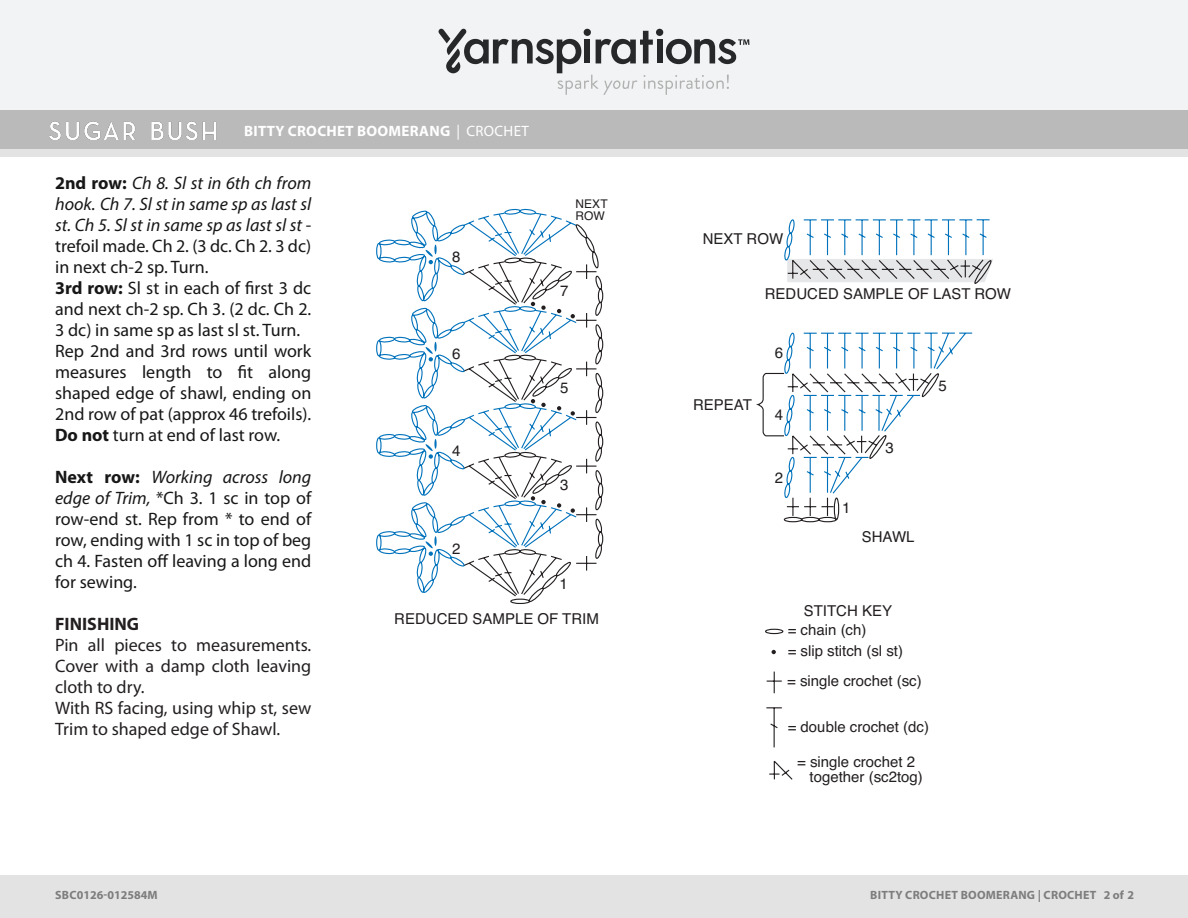
<style>
.page{position:relative;width:1188px;height:918px;background:#fff}
.page>*{position:absolute;margin:0;border:0;box-sizing:border-box;transform-origin:0 0}
.t1{font:18px/21px "Myriad Pro";color:#171717;text-align:justify}
.t2{font:italic 18px/21px "Myriad Pro";color:#171717;text-align:justify}
.Normal__Web{font:18px/21px "Myriad Pro";color:#231f20;text-align:justify}
.t3{font:700 18px "Myriad Pro";color:#231f20}
.t4{font:15px/20.1px "Helvetica";color:#231f20}
.Pattern_Title{font:700 15px "Myriad Pro";letter-spacing:.02em;color:#fff}
.t5{font:700 12px "Myriad Pro";letter-spacing:.02em;color:#7d7d7d}
.t6{font:700 12px "Myriad Pro";color:#7d7d7d}
.t7{font:12px/12px "Helvetica";color:#231f20}
.s1{font-weight:400}
.s2{font-weight:700;font-style:normal}
.s3{font-style:normal}
.s4{font-weight:700}
.s5{font-style:italic}
</style>
<div class="page">
<div style="left:0;top:875px;width:1188px;height:43px;background:#e4e3e3"></div>
<div style="left:0;top:149px;width:1188px;height:9px;background:#e4e3e3"></div>
<div style="left:0;top:0;width:1188px;height:111px;background:#f2f3f4"></div>
<div style="left:0;top:111px;width:1188px;height:38px;background:#bbbaba"></div>
<svg style="left:438px;top:29px;width:311px;height:66px"></svg>
<svg style="left:784px;top:219px;width:206px;height:39px"></svg>
<svg style="left:757px;top:258px;width:236px;height:265px"></svg>
<svg style="left:376px;top:208px;width:228px;height:396px"></svg>
<div style="left:765px;top:629px;width:18px;height:5px;border:1px solid #231f20;border-radius:50%"></div>
<svg style="left:772px;top:650px;width:4px;height:4px"></svg>
<svg style="left:766px;top:671px;width:16px;height:77px"></svg>
<svg style="left:769px;top:760px;width:24px;height:20px"></svg>
<img style="left:50px;top:121px;width:166px;height:18px">
<p class="Pattern_Title" style="left:244px;top:121px;width:286px">BITTY CROCHET BOOMERANG <span class="s1">| CROCHET</span></p>
<p class="t2" style="left:55px;top:172px;width:258px"><span class="s2">2nd row:</span> Ch 8. Sl st in 6th ch from hook. Ch 7. Sl st in same sp as last sl st. Ch 5. Sl st in same sp as last sl st <span class="s3">- trefoil made. Ch 2. (3 dc. Ch 2. 3 dc) in next ch-2 sp. Turn.</span></p>
<p class="t1" style="left:55px;top:277px;width:258px"><span class="s4">3rd row:</span> Sl st in each of first 3 dc and next ch-2 sp. Ch 3. (2 dc. Ch 2.<br>3 dc) in same sp as last sl st. Turn.</p>
<p class="t1" style="left:55px;top:340px;width:258px">Rep 2nd and 3rd rows until work measures length to fit along shaped edge of shawl, ending on 2nd row of pat (approx 46 trefoils).<br><span class="s4">Do not</span> turn at end of last row.</p>
<p class="t1" style="left:55px;top:466px;width:258px"><span class="s4">Next row:</span> <span class="s5">Working across long edge of Trim,</span> *Ch 3. 1 sc in top of row-end st. Rep from * to end of row, ending with 1 sc in top of beg ch 4. Fasten off leaving a long end for sewing.</p>
<p class="t3" style="left:55px;top:612px;width:86px">FINISHING</p>
<p class="Normal__Web" style="left:55px;top:634px;width:258px">Pin all pieces to measurements.<br>Cover with a damp cloth leaving cloth to dry.</p>
<p class="Normal__Web" style="left:55px;top:697px;width:258px">With RS facing, using whip st, sew<br>Trim to shaped edge of Shawl.</p>
<p class="t7" style="left:576px;top:198px;width:34px">NEXT<br>ROW</p>
<p class="t4" style="left:452px;top:247px;width:10px">8</p>
<p class="t4" style="left:560px;top:281px;width:10px">7</p>
<p class="t4" style="left:452px;top:344px;width:10px">6</p>
<p class="t4" style="left:560px;top:378px;width:10px">5</p>
<p class="t4" style="left:452px;top:442px;width:10px">4</p>
<p class="t4" style="left:560px;top:475px;width:10px">3</p>
<p class="t4" style="left:452px;top:539px;width:10px">2</p>
<p class="t4" style="left:559px;top:574px;width:10px">1</p>
<p class="t4" style="left:394px;top:609px;width:206px">REDUCED SAMPLE OF TRIM</p>
<p class="t4" style="left:703px;top:229px;width:82px">NEXT ROW</p>
<p class="t4" style="left:765px;top:284px;width:248px">REDUCED SAMPLE OF LAST ROW</p>
<p class="t4" style="left:693px;top:395px;width:60px">REPEAT</p>
<p class="t4" style="left:775px;top:343px;width:10px">6</p>
<p class="t4" style="left:775px;top:405px;width:10px">4</p>
<p class="t4" style="left:775px;top:468px;width:10px">2</p>
<p class="t4" style="left:886px;top:438px;width:10px">3</p>
<p class="t4" style="left:842px;top:498px;width:10px">1</p>
<p class="t4" style="left:862px;top:527px;width:54px">SHAWL</p>
<p class="t4" style="left:938px;top:376px;width:10px">5</p>
<p class="t4" style="left:788px;top:601px;width:117px;text-indent:16px">STITCH KEY = chain (ch)<br>= slip stitch (sl st)</p>
<p class="t4" style="left:787px;top:671px;width:136px">= single crochet (sc)</p>
<p class="t4" style="left:788px;top:717px;width:143px">= double crochet (dc)</p>
<p class="t4" style="left:810px;top:754px;width:115px;line-height:15px;text-indent:-13px">= single crochet 2 together (sc2tog)</p>
<p class="t6" style="left:55px;top:887px;width:104px">SBC0126-012584M</p>
<p class="t5" style="left:870px;top:887px;width:265px">BITTY CROCHET BOOMERANG | CROCHET 2 of 2</p>
<p class="t5" style="left:60px;top:887px;width:26px">KU #</p>
<p class="t5" style="left:1030px;top:887px;width:40px">X | CRO</p>
<p class="t5" style="left:1104px;top:887px;width:8px">1</p>
<p class="t5" style="left:1127px;top:887px;width:9px">X</p>
</div>
